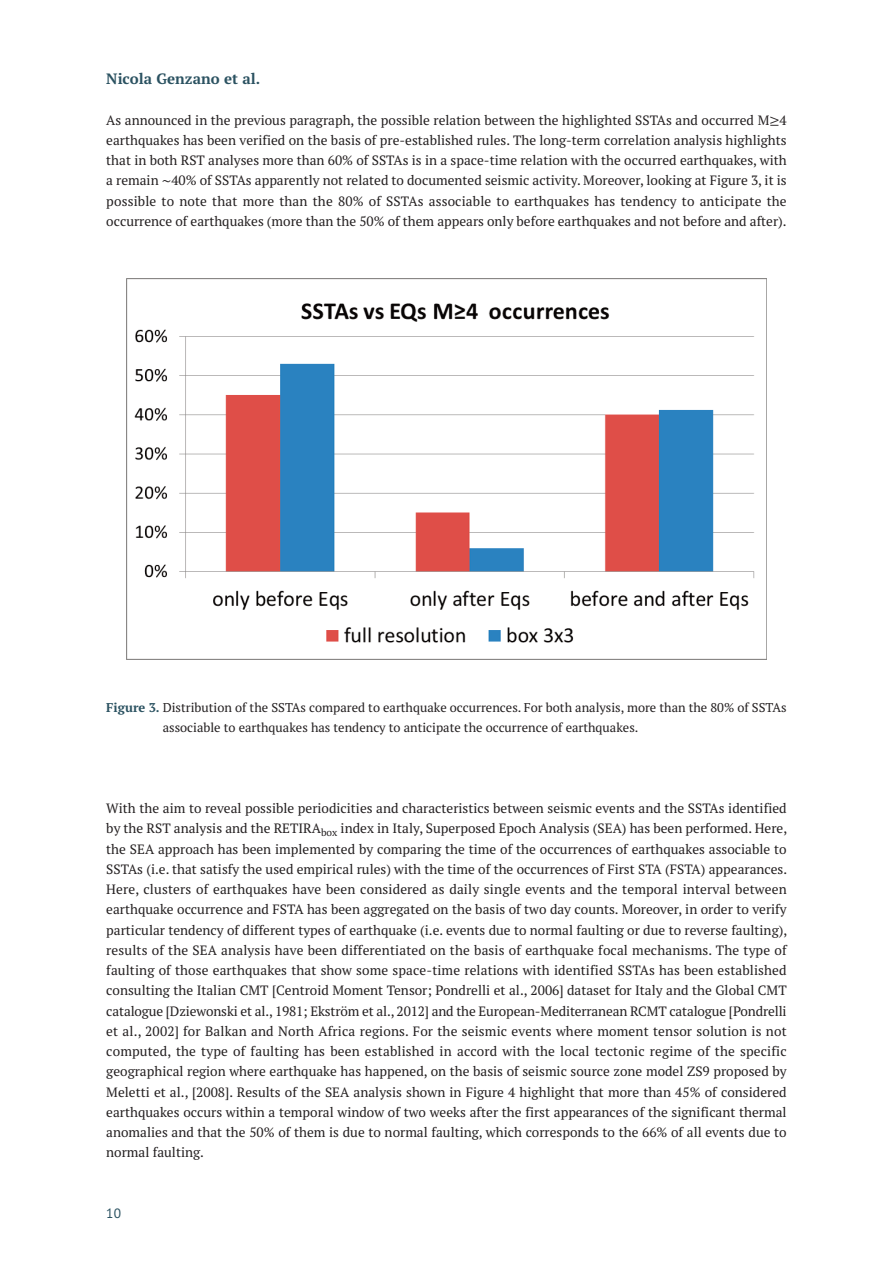
<style>
.page{position:relative;width:893px;height:1263px;background:#fff}
.page>*{position:absolute;margin:0;border:0;box-sizing:border-box;transform-origin:0 0}
.t1{font:700 15px "PT Serif";color:#2b5261}
.t2{font:13.5px/20.2px "PT Serif";color:#231f20;text-align:justify}
.t3{font:13.5px "PT Sans";color:#2b5261}
.t4{font:12.75px/20.2px "PT Serif";color:#231f20}
.s1{font-family:"Cambria Math"}
.s2{font-weight:700;color:#2b5261}
</style>
<div class="page">
<img style="left:126px;top:278px;width:641px;height:382px">
<p class="t1" style="left:106px;top:73px;width:156px">Nicola Genzano et al.</p>
<p class="t2" style="left:106px;top:111px;width:682px">As announced in the previous paragraph, the possible relation between the highlighted SSTAs and occurred M<span class="s1">≥</span>4 earthquakes has been verified on the basis of pre-established rules. The long-term correlation analysis highlights that in both RST analyses more than 60% of SSTAs is in a space-time relation with the occurred earthquakes, with a remain <span class="s1">~</span>40% of SSTAs apparently not related to documented seismic activity. Moreover, looking at Figure 3, it is possible to note that more than the 80% of SSTAs associable to earthquakes has tendency to anticipate the occurrence of earthquakes (more than the 50% of them appears only before earthquakes and not before and after).</p>
<p class="t4" style="left:163px;top:698px;width:625px;text-indent:-56px"><span class="s2">Figure 3.</span> Distribution of the SSTAs compared to earthquake occurrences. For both analysis, more than the 80% of SSTAs associable to earthquakes has tendency to anticipate the occurrence of earthquakes.</p>
<p class="t2" style="left:106px;top:799px;width:682px">With the aim to reveal possible periodicities and characteristics between seismic events and the SSTAs identified by the RST analysis and the RETIRA<sub>box</sub> index in Italy, Superposed Epoch Analysis (SEA) has been performed. Here, the SEA approach has been implemented by comparing the time of the occurrences of earthquakes associable to SSTAs (i.e. that satisfy the used empirical rules) with the time of the occurrences of First STA (FSTA) appearances.<br>Here, clusters of earthquakes have been considered as daily single events and the temporal interval between earthquake occurrence and FSTA has been aggregated on the basis of two day counts. Moreover, in order to verify particular tendency of different types of earthquake (i.e. events due to normal faulting or due to reverse faulting), results of the SEA analysis have been differentiated on the basis of earthquake focal mechanisms. The type of faulting of those earthquakes that show some space-time relations with identified SSTAs has been established consulting the Italian CMT [Centroid Moment Tensor; Pondrelli et al., 2006] dataset for Italy and the Global CMT catalogue [Dziewonski et al., 1981; Ekström et al., 2012] and the European-Mediterranean RCMT catalogue [Pondrelli et al., 2002] for Balkan and North Africa regions. For the seismic events where moment tensor solution is not computed, the type of faulting has been established in accord with the local tectonic regime of the specific geographical region where earthquake has happened, on the basis of seismic source zone model ZS9 proposed by Meletti et al., [2008]. Results of the SEA analysis shown in Figure 4 highlight that more than 45% of considered earthquakes occurs within a temporal window of two weeks after the first appearances of the significant thermal anomalies and that the 50% of them is due to normal faulting, which corresponds to the 66% of all events due to normal faulting.</p>
<p class="t3" style="left:106px;top:1209px;width:16px">10</p>
</div>
